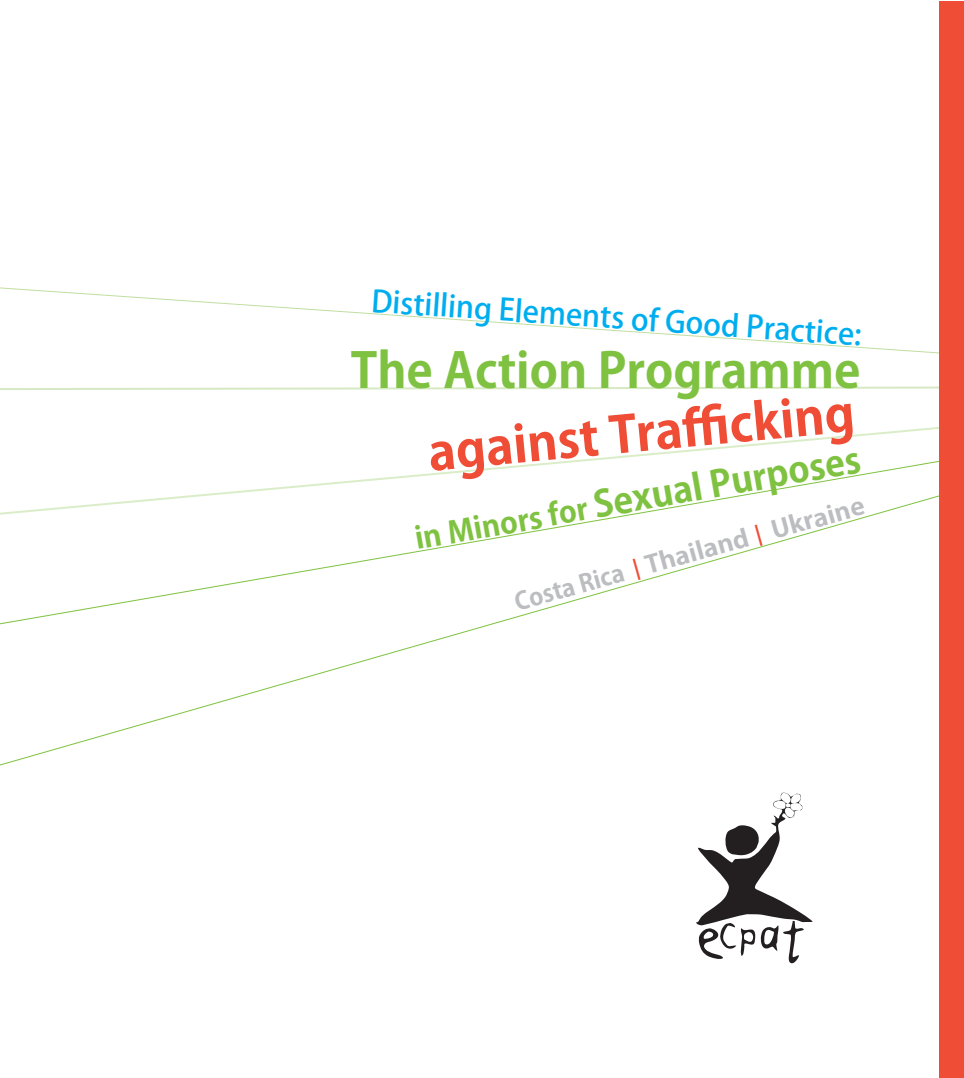
<style>
.page{position:relative;width:964px;height:1078px;background:#fff}
.page>*{position:absolute;margin:0;border:0;box-sizing:border-box;transform-origin:0 0}
.t1{font:700 50px "Koz Go Pro";color:#ef4d35}
.t2{font:700 48px "Koz Go Pro";color:#7fc241}
.t3{font:700 36px "Koz Go Pro";color:#7fc241}
.t4{font:500 30px "Koz Go Pro";color:#00aeef}
.t5{font:700 24px "Koz Go Pro";color:#bcbdc0}
.s1{font-size:30px}
.s2{font-family:"Win Soft Pro";font-weight:500;font-size:40px;color:#ef4d35}
</style>
<div class="page">
<img style="left:696px;top:792px;width:117px;height:171px">
<svg style="left:0;top:386px;width:939px;height:4px"></svg>
<svg style="left:623px;top:427px;width:316px;height:29px"></svg>
<svg style="left:0;top:287px;width:939px;height:67px"></svg>
<svg style="left:283px;top:456px;width:656px;height:31px"></svg>
<svg style="left:0;top:487px;width:939px;height:279px"></svg>
<div style="left:939px;top:1px;width:25px;height:1076px;background:#ef4d35"></div>
<p class="t4" style="left:373px;top:281px;width:493px;rotate:4deg">Distilling Elements of Good Practice:</p>
<h2 class="t2" style="left:351px;top:339px;width:511px">The Action Programme</h2>
<h1 class="t1" style="left:425px;top:419px;width:429px;rotate:-5deg">against Traffi cking</h1>
<p class="t3" style="left:411px;top:514px;width:454px;rotate:-10deg"><span class="s1">in Minors for</span> Sexual Purposes</p>
<p class="t5" style="left:511px;top:588px;width:363px;rotate:-16deg">Costa Rica <span class="s2">׀</span> Thailand <span class="s2">׀</span> Ukraine</p>
</div>
